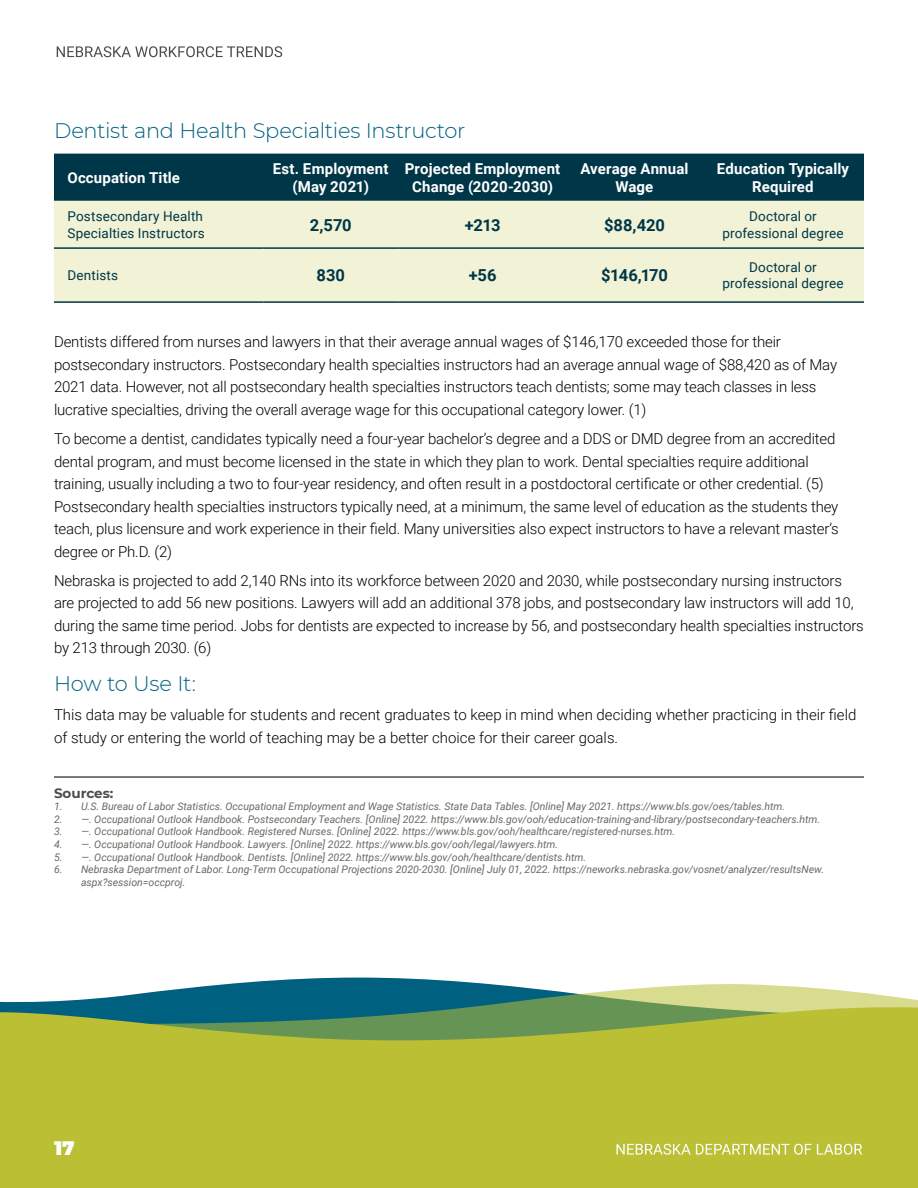
<style>
.page{position:relative;width:918px;height:1188px;background:#fff}
.page>*{position:absolute;margin:0;border:0;box-sizing:border-box;transform-origin:0 0}
.Subhead_2{font:300 21px "Montserrat";letter-spacing:-.015em;color:#00607f}
.t1{font:900 19.5px "Montserrat";color:#fff}
.Subhead_2-2{font:700 16.5px "Roboto";letter-spacing:-.005em;color:#003748}
.Body{font:300 15px/22.5px "Roboto";letter-spacing:-.01em;color:#000}
.Subhead_2-3{font:700 15px/18px "Roboto";letter-spacing:.01em;color:#fff;text-align:center}
.Subhead_2-4{font:13.5px/16.2px "Roboto";letter-spacing:.01em;color:#003748;text-align:center}
.Subheads{font:700 13.5px "Montserrat";color:#4d4d4f}
.t2{font:italic 10.5px/12.6px "Roboto";color:#686963}
</style>
<div class="page">
<svg style="left:57px;top:46px;width:225px;height:11px"></svg>
<svg style="left:240px;top:978px;width:237px;height:5px"></svg>
<svg style="left:0;top:983px;width:918px;height:23px"></svg>
<svg style="left:0;top:1006px;width:918px;height:182px;background:#adb838"></svg>
<hr style="left:54px;top:776px;width:810px;height:2px;background:#4d4d4f">
<div style="left:54px;top:154px;width:810px;height:47px;background:#003748"></div>
<div style="left:54px;top:201px;width:810px;height:100px;background:#f1f2d6"></div>
<hr style="left:263px;top:247px;width:135px;height:2px;background:#003748">
<hr style="left:398px;top:247px;width:169px;height:2px;background:#003748">
<hr style="left:567px;top:247px;width:135px;height:2px;background:#003748">
<hr style="left:263px;top:301px;width:135px;height:2px;background:#003748">
<hr style="left:398px;top:301px;width:169px;height:2px;background:#003748">
<hr style="left:567px;top:301px;width:135px;height:2px;background:#003748">
<hr style="left:54px;top:247px;width:209px;height:2px;background:#003748">
<hr style="left:702px;top:247px;width:162px;height:2px;background:#003748">
<hr style="left:54px;top:301px;width:209px;height:2px;background:#003748">
<hr style="left:702px;top:301px;width:162px;height:2px;background:#003748">
<svg style="left:616px;top:1144px;width:246px;height:11px;background:#cfd273"></svg>
<p class="Subhead_2" style="left:54px;top:116px;width:413px">Dentist and Health Specialties Instructor</p>
<p class="Subhead_2-3" style="left:68px;top:168px;width:114px">Occupation Title</p>
<p class="Subhead_2-3" style="left:273px;top:159px;width:117px">Est. Employment (May 2021)</p>
<p class="Subhead_2-3" style="left:405px;top:159px;width:157px">Projected Employment<br>Change (2020-2030)</p>
<p class="Subhead_2-3" style="left:580px;top:159px;width:110px">Average Annual<br>Wage</p>
<p class="Subhead_2-3" style="left:717px;top:159px;width:134px">Education Typically<br>Required</p>
<p class="Subhead_2-4" style="left:68px;top:208px;width:139px;text-align:left">Postsecondary Health<br>Specialties Instructors</p>
<p class="Subhead_2-2" style="left:310px;top:213px;width:43px">2,570</p>
<p class="Subhead_2-2" style="left:465px;top:213px;width:37px">+213</p>
<p class="Subhead_2-2" style="left:604px;top:213px;width:62px">$88,420</p>
<p class="Subhead_2-4" style="left:722px;top:208px;width:123px">Doctoral or professional degree</p>
<p class="Subhead_2-4" style="left:68px;top:267px;width:52px">Dentists</p>
<p class="Subhead_2-2" style="left:316px;top:264px;width:30px">830</p>
<p class="Subhead_2-2" style="left:469px;top:264px;width:29px">+56</p>
<p class="Subhead_2-2" style="left:601px;top:264px;width:68px">$146,170</p>
<p class="Subhead_2-4" style="left:722px;top:259px;width:123px">Doctoral or professional degree</p>
<p class="Body" style="left:54px;top:330px;width:785px">Dentists differed from nurses and lawyers in that their average annual wages of $146,170 exceeded those for their postsecondary instructors. Postsecondary health specialties instructors had an average annual wage of $88,420 as of May 2021 data. However, not all postsecondary health specialties instructors teach dentists; some may teach classes in less lucrative specialties, driving the overall average wage for this occupational category lower. (1)</p>
<p class="Body" style="left:54px;top:427px;width:786px">To become a dentist, candidates typically need a four-year bachelor’s degree and a DDS or DMD degree from an accredited dental program, and must become licensed in the state in which they plan to work. Dental specialties require additional training, usually including a two to four-year residency, and often result in a postdoctoral certificate or other credential. (5)<br>Postsecondary health specialties instructors typically need, at a minimum, the same level of education as the students they teach, plus licensure and work experience in their field. Many universities also expect instructors to have a relevant master’s degree or Ph.D. (2)</p>
<p class="Body" style="left:54px;top:569px;width:811px">Nebraska is projected to add 2,140 RNs into its workforce between 2020 and 2030, while postsecondary nursing instructors are projected to add 56 new positions. Lawyers will add an additional 378 jobs, and postsecondary law instructors will add 10, during the same time period. Jobs for dentists are expected to increase by 56, and postsecondary health specialties instructors by 213 through 2030. (6)</p>
<p class="Subhead_2" style="left:54px;top:669px;width:143px">How to Use It:</p>
<p class="Body" style="left:54px;top:703px;width:804px">This data may be valuable for students and recent graduates to keep in mind when deciding whether practicing in their field of study or entering the world of teaching may be a better choice for their career goals.</p>
<p class="Subheads" style="left:54px;top:783px;width:61px">Sources:</p>
<p class="t2" style="left:54px;top:800px;width:733px">1. U.S. Bureau of Labor Statistics. Occupational Employment and Wage Statistics. State Data Tables. [Online] May 2021. https://www.bls.gov/oes/tables.htm.</p>
<p class="t2" style="left:54px;top:812px;width:768px">2. —. Occupational Outlook Handbook. Postsecondary Teachers. [Online] 2022. https://www.bls.gov/ooh/education-training-and-library/postsecondary-teachers.htm.</p>
<p class="t2" style="left:54px;top:825px;width:623px">3. —. Occupational Outlook Handbook. Registered Nurses. [Online] 2022. https://www.bls.gov/ooh/healthcare/registered-nurses.htm.</p>
<p class="t2" style="left:54px;top:838px;width:506px">4. —. Occupational Outlook Handbook. Lawyers. [Online] 2022. https://www.bls.gov/ooh/legal/lawyers.htm.</p>
<p class="t2" style="left:54px;top:850px;width:534px">5. —. Occupational Outlook Handbook. Dentists. [Online] 2022. https://www.bls.gov/ooh/healthcare/dentists.htm.</p>
<p class="t2" style="left:81px;top:863px;width:745px;text-indent:-27px">6. Nebraska Department of Labor. Long-Term Occupational Projections 2020-2030. [Online] July 01, 2022. https://neworks.nebraska.gov/vosnet/analyzer/resultsNew. aspx?session=occproj.</p>
<p class="t1" style="left:54px;top:1133px;width:22px">17</p>
</div>
